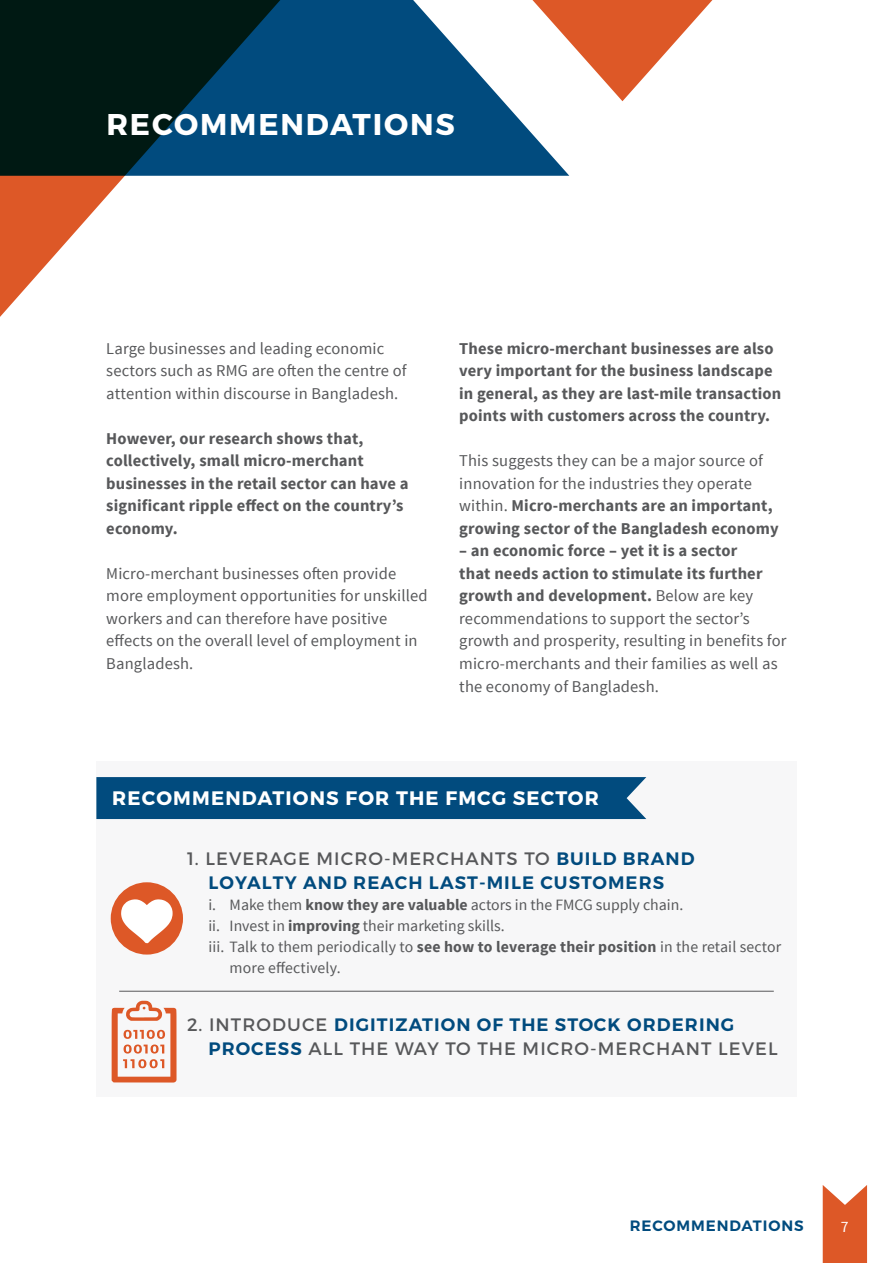
<style>
.page{position:relative;width:893px;height:1263px;background:#fff}
.page>*{position:absolute;margin:0;border:0;box-sizing:border-box;transform-origin:0 0}
.t1{font:700 30px "Montserrat";letter-spacing:.06em;color:#fff}
.t2{font:700 19.5px "Montserrat";letter-spacing:.06em;color:#fff}
.t3{font:18px "Montserrat";letter-spacing:.06em;color:#57585a}
.t4{font:600 18px "Montserrat";letter-spacing:.06em;color:#014b7e}
.t5{font:16.5px/22.5px "Source Sans Pro";letter-spacing:.01em;color:#57585a}
.t6{font:700 16.5px/22.5px "Source Sans Pro";letter-spacing:.01em;color:#57585a}
.t7{font:15.75px "Source Sans Pro";color:#57585a}
.t8{font:15.75px "Source Sans Pro";color:#fff}
.t9{font:600 15px "Montserrat";letter-spacing:.06em;color:#014b7e}
.s1{font-weight:700}
.s2{font-weight:600;color:#014b7e}
</style>
<div class="page">
<svg style="left:569px;top:0;width:143px;height:101px"></svg>
<svg style="left:315px;top:0;width:254px;height:176px;fill:#014b7e"></svg>
<svg style="left:0;top:0;width:315px;height:317px"></svg>
<div style="left:96px;top:761px;width:701px;height:335px;background:#f7f7f8"></div>
<div style="left:96px;top:777px;width:550px;height:42px;background:#014b7e"></div>
<div style="left:111px;top:882px;width:72px;height:72px;background:#dd5827;border-radius:50%"></div>
<svg style="left:121px;top:899px;width:52px;height:44px"></svg>
<svg style="left:112px;top:1001px;width:65px;height:81px"></svg>
<hr style="left:119px;top:991px;width:655px;height:1px;background:#57585a">
<svg style="left:823px;top:1185px;width:44px;height:78px;background:#e16d42"></svg>
<h1 class="t1" style="left:106px;top:106px;width:350px">RECOMMENDATIONS</h1>
<p class="t5" style="left:106px;top:337px;width:302px">Large businesses and leading economic sectors such as RMG are often the centre of attention within discourse in Bangladesh.</p>
<p class="t6" style="left:106px;top:428px;width:304px">However, our research shows that, collectively, small micro-merchant businesses in the retail sector can have a significant ripple effect on the country’s economy.</p>
<p class="t5" style="left:106px;top:562px;width:323px">Micro-merchant businesses often provide more employment opportunities for unskilled workers and can therefore have positive effects on the overall level of employment in Bangladesh.</p>
<p class="t6" style="left:459px;top:338px;width:324px">These micro-merchant businesses are also very important for the business landscape in general, as they are last-mile transaction points with customers across the country.</p>
<p class="t5" style="left:459px;top:450px;width:321px">This suggests they can be a major source of innovation for the industries they operate within. <span class="s1">Micro-merchants are an important, growing sector of the Bangladesh economy</span></p>
<p class="t5" style="left:459px;top:540px;width:329px"><span class="s1">– an economic force – yet it is a sector<br>that needs action to stimulate its further growth and development.</span> Below are key recommendations to support the sector’s growth and prosperity, resulting in benefits for micro-merchants and their families as well as the economy of Bangladesh.</p>
<p class="t2" style="left:112px;top:786px;width:488px">RECOMMENDATIONS FOR THE FMCG SECTOR</p>
<p class="t3" style="left:187px;top:848px;width:409px">1. LEVERAGE MICRO-MERCHANTS TO <span class="s2">BUILD</span></p>
<p class="t4" style="left:623px;top:848px;width:44px">BRAND</p>
<p class="t4" style="left:208px;top:872px;width:52px">LO YALT</p>
<p class="t4" style="left:285px;top:872px;width:34px">Y AND</p>
<p class="t4" style="left:353px;top:872px;width:29px">REACH</p>
<p class="t4" style="left:429px;top:872px;width:13px">LAST</p>
<p class="t4" style="left:479px;top:872px;width:20px">-MILE</p>
<p class="t4" style="left:540px;top:872px;width:43px">CUSTOME</p>
<p class="t4" style="left:639px;top:872px;width:26px">RS</p>
<p class="t7" style="left:208px;top:895px;width:476px">i. Make them <span class="s1">know they are valuable</span> actors in the FMCG supply chain.</p>
<p class="t7" style="left:208px;top:916px;width:298px">ii. Invest in <span class="s1">improving</span> their marketing skills.</p>
<p class="t7" style="left:208px;top:937px;width:575px">iii. Talk to them periodically to <span class="s1">see how to leverage their position</span> in the retail sector</p>
<p class="t7" style="left:230px;top:958px;width:112px">more effectively.</p>
<p class="t3" style="left:187px;top:1014px;width:158px">2. INTRODUCE <span class="s2">DIGITI</span></p>
<p class="t4" style="left:396px;top:1014px;width:27px">ZATION</p>
<p class="t4" style="left:477px;top:1014px;width:47px">OF THE</p>
<p class="t4" style="left:555px;top:1014px;width:14px">STOC</p>
<p class="t4" style="left:608px;top:1014px;width:104px">K ORDERING</p>
<p class="t4" style="left:208px;top:1038px;width:42px">PROCESS</p>
<p class="t3" style="left:308px;top:1038px;width:471px">ALL THE WAY TO THE MICRO-MERCHANT LEVEL</p>
<p class="t9" style="left:630px;top:1217px;width:175px">RECOMMENDATIONS</p>
<p class="t8" style="left:841px;top:1217px;width:9px">7</p>
</div>
